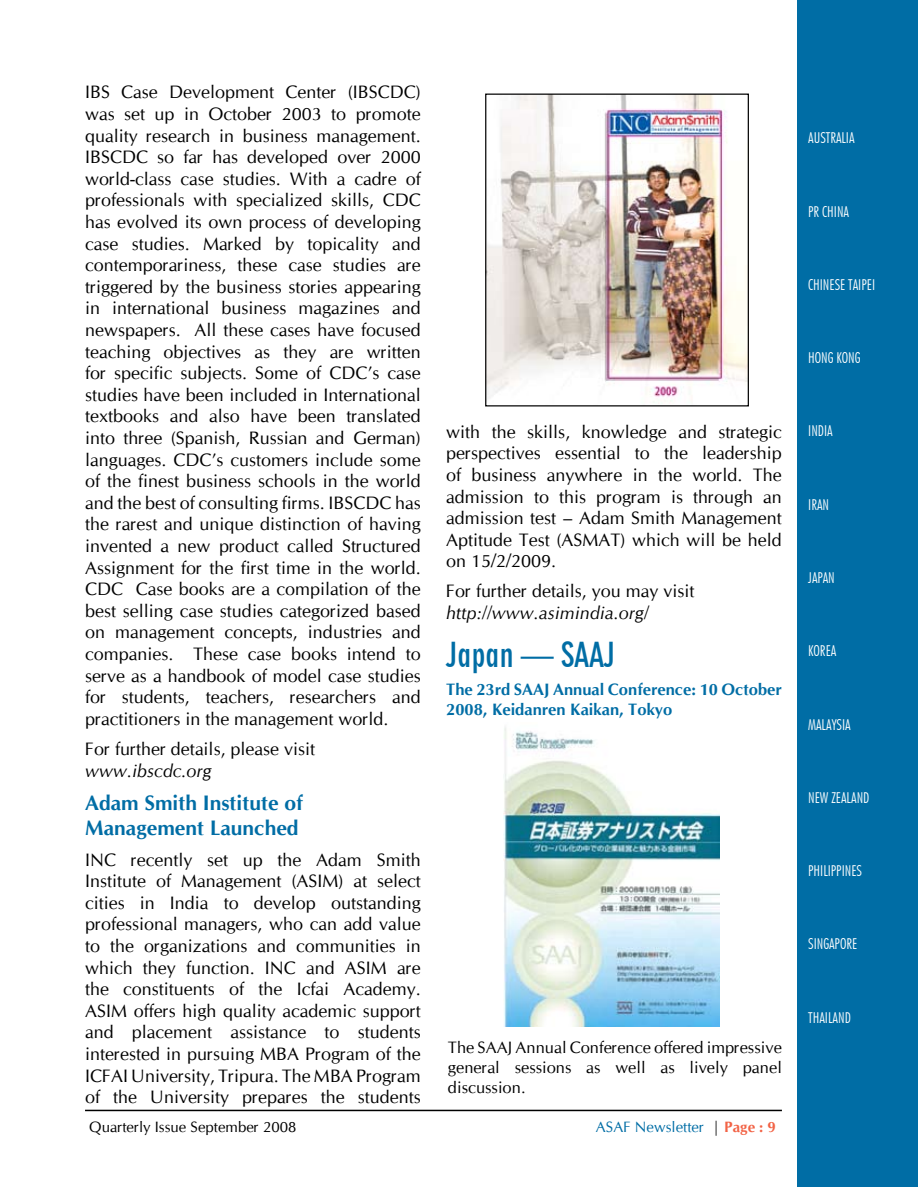
<style>
.page{position:relative;width:918px;height:1188px;background:#fff}
.page>*{position:absolute;margin:0;border:0;box-sizing:border-box;transform-origin:0 0}
.t1{font:33px "Geometric 706 BT Bold Condensed B";color:#006da5}
.t2{font:700 21px/25.2px "Cg Omega";color:#006da5}
.t3{font:18px/21.6px "Cg Omega";color:#000;text-align:justify}
.t4{font:italic 18px "Cg Omega";color:#000}
.t5{font:16.5px/19.8px "Cg Omega";color:#000;text-align:justify}
.t6{font:700 16.5px/19.8px "Cg Omega";color:#006da5}
.t7{font:300 condensed 15px "Futura BT";color:#fff}
.t8{font:15px "Cg Omega";color:#000}
.t9{font:15px "Cg Omega";color:#006da5}
.s1{color:#000}
.s2{font-weight:700;color:#f26346}
</style>
<div class="page">
<div style="left:797px;top:1px;width:121px;height:1186px;background:#006da5"></div>
<hr style="left:85px;top:1110px;width:697px;height:1px;background:#000">
<img style="left:504px;top:727px;width:215px;height:300px">
<img style="left:487px;top:96px;width:260px;height:305px">
<div style="left:485px;top:94px;width:264px;height:312px;border:1px solid #000"></div>
<p class="t3" style="left:85px;top:82px;width:337px">IBS Case Development Center (IBSCDC) was set up in October 2003 to promote quality research in business management.<br>IBSCDC so far has developed over 2000 world-class case studies. With a cadre of professionals with specialized skills, CDC has evolved its own process of developing case studies. Marked by topicality and contemporariness, these case studies are triggered by the business stories appearing in international business magazines and newspapers. All these cases have focused teaching objectives as they are written for specific subjects. Some of CDC’s case studies have been included in International textbooks and also have been translated into three (Spanish, Russian and German) languages. CDC’s customers include some of the finest business schools in the world and the best of consulting firms. IBSCDC has the rarest and unique distinction of having invented a new product called Structured Assignment for the first time in the world.<br>CDC Case books are a compilation of the best selling case studies categorized based on management concepts, industries and companies. These case books intend to serve as a handbook of model case studies for students, teachers, researchers and practitioners in the management world.</p>
<p class="t3" style="left:85px;top:738px;width:232px">For further details, please visit</p>
<p class="t4" style="left:85px;top:760px;width:128px">www.ibscdc.org</p>
<p class="t2" style="left:85px;top:791px;width:220px">Adam Smith Institute of<br>Management Launched</p>
<p class="t3" style="left:85px;top:849px;width:337px">INC recently set up the Adam Smith Institute of Management (ASIM) at select cities in India to develop outstanding professional managers, who can add value to the organizations and communities in which they function. INC and ASIM are the constituents of the Icfai Academy.<br>ASIM offers high quality academic support and placement assistance to students interested in pursuing MBA Program of the ICFAI University, Tripura. The MBA Program of the University prepares the students</p>
<p class="t3" style="left:446px;top:421px;width:337px">with the skills, knowledge and strategic perspectives essential to the leadership of business anywhere in the world. The admission to this program is through an admission test – Adam Smith Management Aptitude Test (ASMAT) which will be held on 15/2/2009.</p>
<p class="t3" style="left:446px;top:581px;width:250px">For further details, you may visit</p>
<p class="t4" style="left:446px;top:603px;width:204px">http://www.asimindia.org/</p>
<h1 class="t1" style="left:446px;top:635px;width:171px">Japan — SAAJ</h1>
<p class="t6" style="left:446px;top:680px;width:337px">The 23rd SAAJ Annual Conference: 10 October<br>2008, Keidanren Kaikan, Tokyo</p>
<p class="t5" style="left:448px;top:1038px;width:335px">The SAAJ Annual Conference offered impressive general sessions as well as lively panel discussion.</p>
<p class="t8" style="left:89px;top:1118px;width:209px">Quarterly Issue September 2008</p>
<p class="t9" style="left:596px;top:1118px;width:182px">ASAF Newsletter <span class="s1">|</span> <span class="s2">Page : 9</span></p>
<p class="t7" style="left:808px;top:129px;width:48px">AUSTRALIA</p>
<p class="t7" style="left:808px;top:202px;width:42px">PR CHINA</p>
<p class="t7" style="left:808px;top:275px;width:68px">CHINESE TAIPEI</p>
<p class="t7" style="left:808px;top:349px;width:54px">HONG KONG</p>
<p class="t7" style="left:808px;top:422px;width:26px">INDIA</p>
<p class="t7" style="left:808px;top:495px;width:22px">IRAN</p>
<p class="t7" style="left:808px;top:569px;width:28px">JAPAN</p>
<p class="t7" style="left:808px;top:642px;width:30px">KOREA</p>
<p class="t7" style="left:808px;top:715px;width:44px">MALAYSIA</p>
<p class="t7" style="left:808px;top:788px;width:63px">NEW ZEALAND</p>
<p class="t7" style="left:808px;top:862px;width:55px">PHILIPPINES</p>
<p class="t7" style="left:808px;top:935px;width:51px">SINGAPORE</p>
<p class="t7" style="left:808px;top:1008px;width:44px">THAILAND</p>
</div>
